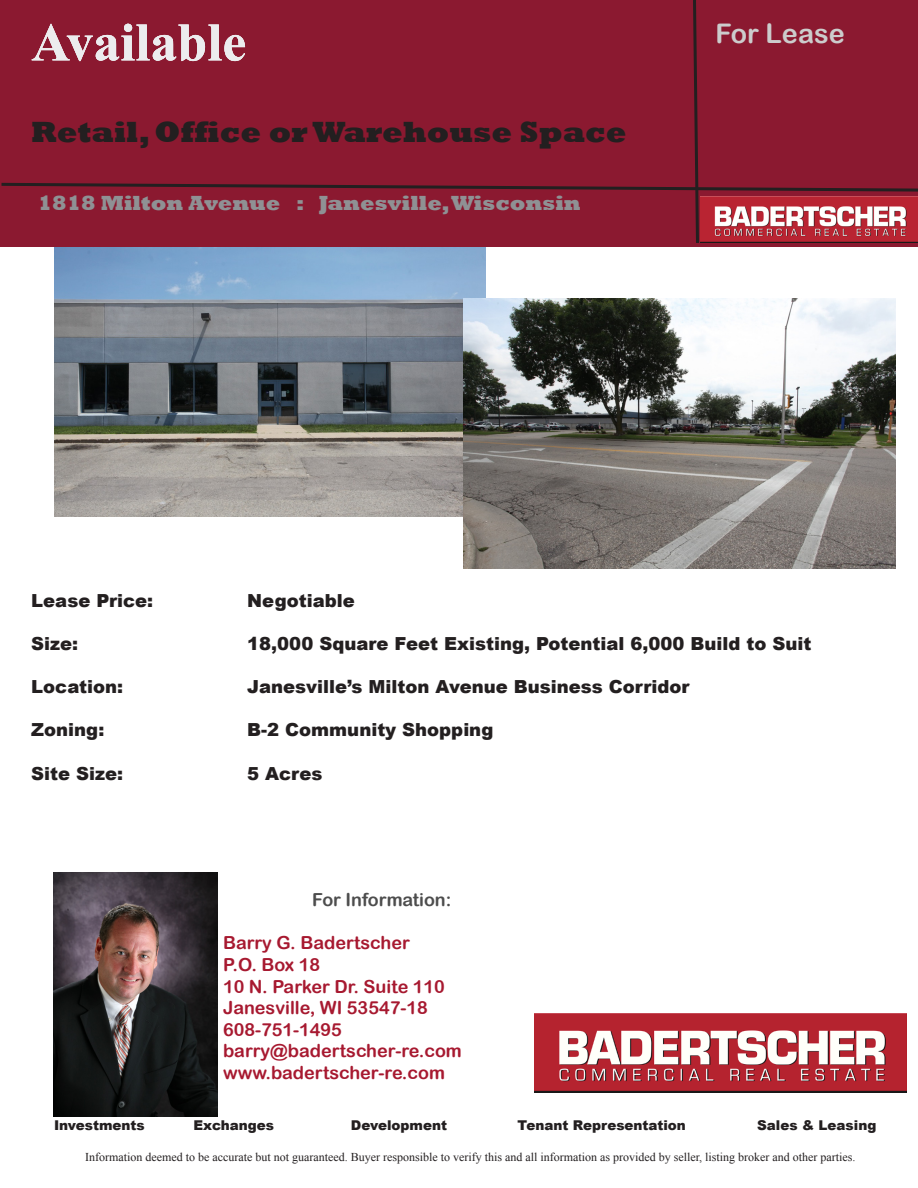
<style>
.page{position:relative;width:918px;height:1188px;background:#fff}
.page>*{position:absolute;margin:0;border:0;box-sizing:border-box;transform-origin:0 0}
.t1{font:700 54px "Times New Roman";color:#ececee}
.t2{font:800 30px "Rockwell";color:#231f20}
.t3{font:27px "Arial Rounded MT Bold";color:#ccc}
.t4{font:800 21px "Rockwell";color:#8f9194}
.t5{font:900 18px "Arial";color:#231f20}
.t6{font:18px "Arial Rounded MT Bold";color:#a71930}
.t7{font:18px "Arial Rounded MT Bold";color:#4d4d4d}
.t8{font:900 13.5px "Arial";color:#231f20}
.t9{font:12px "Times New Roman";color:#231f20}
</style>
<div class="page">
<img style="left:54px;top:872px;width:163px;height:245px">
<img style="left:535px;top:1014px;width:371px;height:78px">
<div style="left:0;top:0;width:918px;height:246px;background:#8b1930"></div>
<img style="left:54px;top:247px;width:432px;height:269px">
<img style="left:464px;top:299px;width:432px;height:269px">
<p class="t1" style="left:31px;top:5px;width:217px">Available</p>
<p class="t3" style="left:716px;top:18px;width:131px">For Lease</p>
<p class="t2" style="left:31px;top:115px;width:597px">Retail, Office or Warehouse Space</p>
<p class="t4" style="left:38px;top:191px;width:544px">1818 Milton Avenue : Janesville, Wisconsin</p>
<p class="t5" style="left:31px;top:587px;width:124px">Lease Price:</p>
<p class="t5" style="left:247px;top:587px;width:109px">Negotiable</p>
<p class="t5" style="left:31px;top:631px;width:48px">Size:</p>
<p class="t5" style="left:247px;top:631px;width:566px">18,000 Square Feet Existing, Potential 6,000 Build to Suit</p>
<p class="t5" style="left:31px;top:674px;width:93px">Location:</p>
<p class="t5" style="left:247px;top:674px;width:444px">Janesville’s Milton Avenue Business Corridor</p>
<p class="t5" style="left:31px;top:717px;width:75px">Zoning:</p>
<p class="t5" style="left:247px;top:717px;width:248px">B-2 Community Shopping</p>
<p class="t5" style="left:31px;top:760px;width:93px">Site Size:</p>
<p class="t5" style="left:247px;top:760px;width:77px">5 Acres</p>
<p class="t7" style="left:312px;top:889px;width:141px">For Information:</p>
<p class="t6" style="left:223px;top:932px;width:188px">Barry G. Badertscher</p>
<p class="t6" style="left:223px;top:954px;width:99px">P.O. Box 18</p>
<p class="t6" style="left:223px;top:976px;width:223px">10 N. Parker Dr. Suite 110</p>
<p class="t6" style="left:223px;top:997px;width:206px">Janesville, WI 53547-18</p>
<p class="t6" style="left:223px;top:1019px;width:120px">608-751-1495</p>
<p class="t6" style="left:223px;top:1040px;width:240px">barry@badertscher-re.com</p>
<p class="t6" style="left:223px;top:1062px;width:223px">www.badertscher-re.com</p>
<p class="t8" style="left:54px;top:1116px;width:92px">Investments</p>
<p class="t8" style="left:193px;top:1116px;width:82px">Exchanges</p>
<p class="t8" style="left:351px;top:1116px;width:98px">Development</p>
<p class="t8" style="left:517px;top:1116px;width:170px">Tenant Representation</p>
<p class="t8" style="left:757px;top:1116px;width:121px">Sales &amp; Leasing</p>
<p class="t9" style="left:85px;top:1149px;width:772px">Information deemed to be accurate but not guaranteed. Buyer responsible to verify this and all information as provided by seller, listing broker and other parties.</p>
</div>
